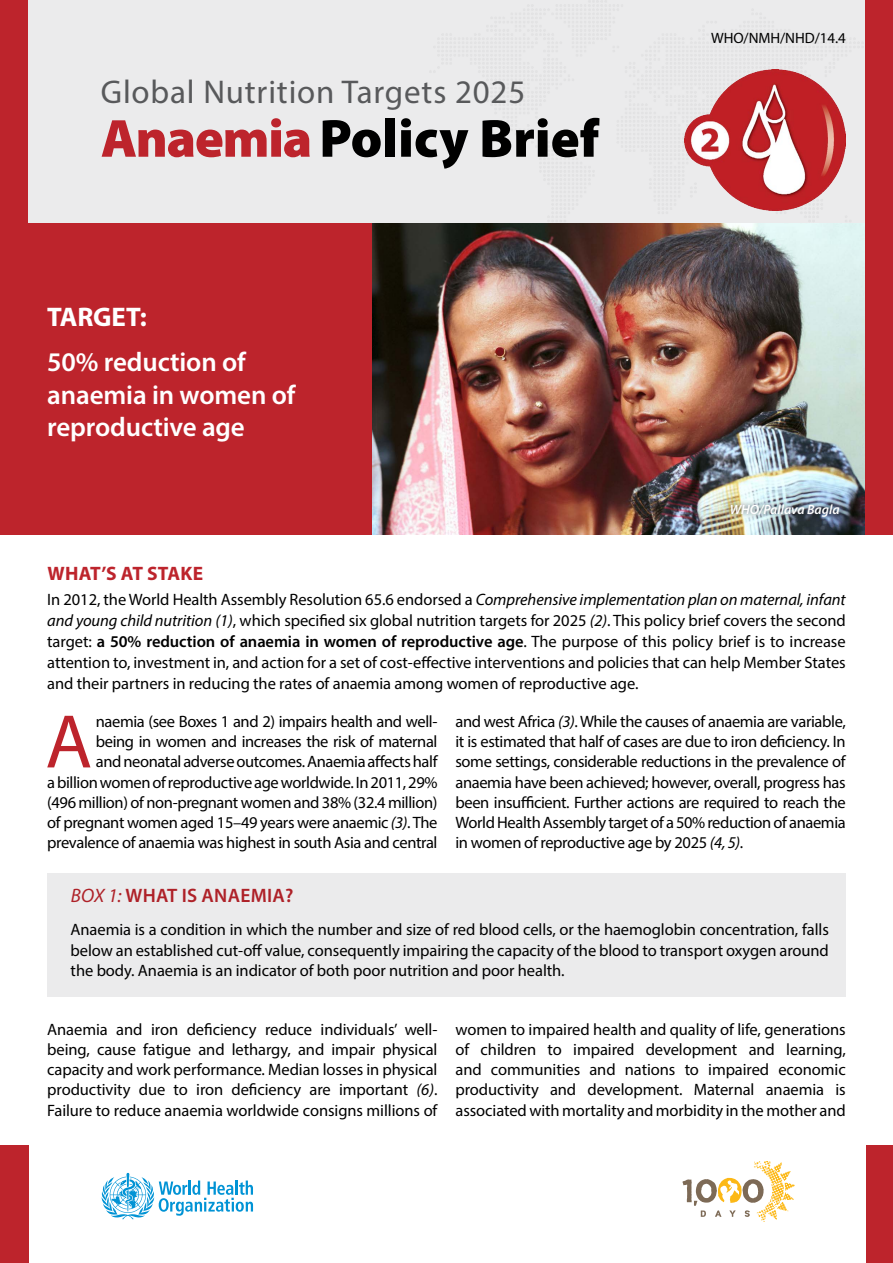
<style>
.page{position:relative;width:893px;height:1263px;background:#fff}
.page>*{position:absolute;margin:0;border:0;box-sizing:border-box;transform-origin:0 0}
.t1{font:76.65px "Myriad Pro";color:#bd242c}
.t2{font:900 54px "Myriad Pro";color:#000}
.t3{font:33px "Myriad Pro";letter-spacing:.025em;color:#58595b}
.t4{font:600 27px/32.4px "Myriad Pro";letter-spacing:-.005em;color:#fff}
.t5{font:700 27px "Myriad Pro";letter-spacing:-.005em;color:#fff}
.t6{font:600 19.5px "Myriad Pro";letter-spacing:.015em;color:#bd242c}
.t7{font:700 19.5px "Myriad Pro";letter-spacing:.015em;color:#bd242c}
.t8{font:16.5px/20.2px "Myriad Pro";letter-spacing:-.025em;color:#000;text-align:justify}
.t9{font:15px "Myriad Pro";letter-spacing:-.005em;color:#000}
.t10{font:italic 600 13.5px "Myriad Pro";letter-spacing:-.005em;color:#fff}
.s1{color:#bd242c}
.s2{font-style:italic}
.s3{font-weight:600}
.s4{font-weight:400;font-style:italic}
</style>
<div class="page">
<div style="left:27px;top:0;width:866px;height:236px;background:#ebebec"></div>
<div style="left:0;top:1145px;width:28px;height:118px;background:#bd242c"></div>
<div style="left:866px;top:1145px;width:27px;height:118px;background:#bd242c"></div>
<div style="left:0;top:0;width:27px;height:236px;background:#bd242c"></div>
<div style="left:0;top:223px;width:410px;height:311px;background:#bd242c"></div>
<img style="left:372px;top:223px;width:493px;height:311px">
<div style="left:47px;top:873px;width:799px;height:124px;background:#ebebec"></div>
<img style="left:685px;top:70px;width:161px;height:140px">
<div style="left:725px;top:498px;width:120px;height:25px;background:#000;opacity:.6"></div>
<svg style="left:102px;top:1173px;width:151px;height:46px"></svg>
<svg style="left:682px;top:1161px;width:113px;height:61px"></svg>
<div style="left:865px;top:0;width:28px;height:534px;background:#bd242c"></div>
<h3 class="t3" style="left:101px;top:71px;width:426px">Global Nutrition Targets 2025</h3>
<h2 class="t2" style="left:101px;top:102px;width:500px"><span class="s1">Anaemia</span>Policy Brief</h2>
<h3 class="t5" style="left:47px;top:299px;width:101px">TARGET:</h3>
<h3 class="t4" style="left:47px;top:345px;width:250px">50% reduction of anaemia in women of reproductive age</h3>
<p class="t9" style="left:711px;top:28px;width:136px">WHO/NMH/NHD/14.4</p>
<p class="t10" style="left:730px;top:501px;width:111px">WHO/Pallava Bagla</p>
<p class="t7" style="left:47px;top:561px;width:157px">WHAT’S AT STAKE</p>
<p class="t8" style="left:47px;top:588px;width:800px;line-height:21px">In 2012, the World Health Assembly Resolution 65.6 endorsed a <span class="s2">Comprehensive implementation plan on maternal, infant and young child nutrition (1)</span>, which specified six global nutrition targets for 2025 <span class="s2">(2)</span>. This policy brief covers the second target: <span class="s3">a 50% reduction of anaemia in women of reproductive age</span>. The purpose of this policy brief is to increase attention to, investment in, and action for a set of cost-effective interventions and policies that can help Member States and their partners in reducing the rates of anaemia among women of reproductive age.</p>
<p class="t8" style="left:47px;top:711px;width:392px;text-align:right">naemia (see Boxes 1 and 2) impairs health and well-<br>being in women and increases the risk of maternal<br>and neonatal adverse outcomes. Anaemia affects half<br>a billion women of reproductive age worldwide. In 2011, 29% (496 million) of non-pregnant women and 38% (32.4 million) of pregnant women aged 15–49 years were anaemic <span class="s2">(3)</span>. The prevalence of anaemia was highest in south Asia and central</p>
<p class="t8" style="left:455px;top:711px;width:392px">and west Africa <span class="s2">(3)</span>. While the causes of anaemia are variable, it is estimated that half of cases are due to iron deficiency. In some settings, considerable reductions in the prevalence of anaemia have been achieved; however, overall, progress has been insufficient. Further actions are required to reach the World Health Assembly target of a 50% reduction of anaemia in women of reproductive age by 2025 <span class="s2">(4, 5)</span>.</p>
<h1 class="t1" style="left:45px;top:694px;width:48px">A</h1>
<p class="t6" style="left:71px;top:883px;width:224px"><span class="s4">BOX 1:</span> WHAT IS ANAEMIA?</p>
<p class="t8" style="left:71px;top:919px;width:760px">Anaemia is a condition in which the number and size of red blood cells, or the haemoglobin concentration, falls below an established cut-off value, consequently impairing the capacity of the blood to transport oxygen around the body. Anaemia is an indicator of both poor nutrition and poor health.</p>
<p class="t8" style="left:47px;top:1019px;width:392px">Anaemia and iron deficiency reduce individuals’ well&shy;being, cause fatigue and lethargy, and impair physical capacity and work performance. Median losses in physical productivity due to iron deficiency are important <span class="s2">(6)</span>.<br>Failure to reduce anaemia worldwide consigns millions of</p>
<p class="t8" style="left:455px;top:1018px;width:392px">women to impaired health and quality of life, generations of children to impaired development and learning, and communities and nations to impaired economic productivity and development. Maternal anaemia is associated with mortality and morbidity in the mother and</p>
</div>
